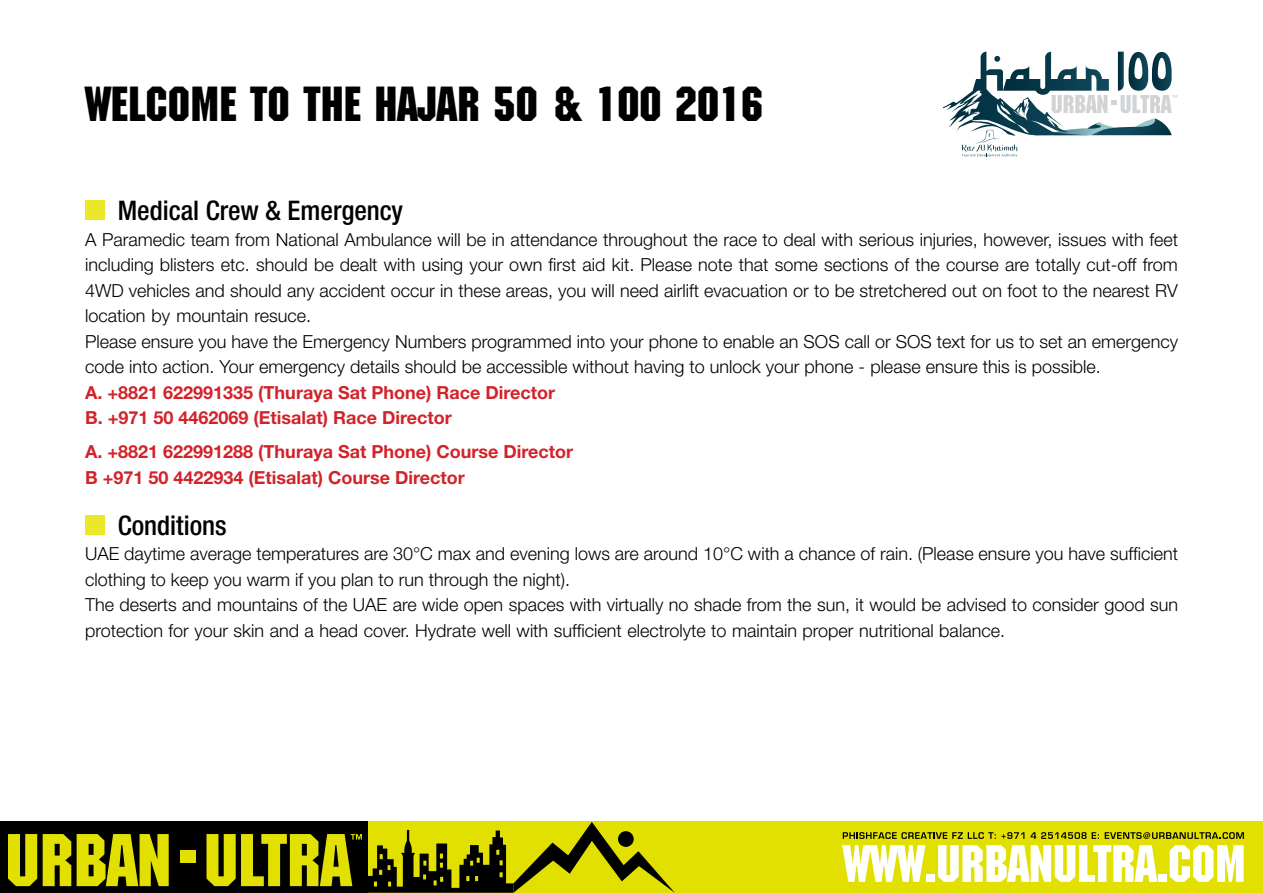
<style>
.page{position:relative;width:1263px;height:893px;background:#fff}
.page>*{position:absolute;margin:0;border:0;box-sizing:border-box;transform-origin:0 0}
.t1{font:48px "Machine";color:#000}
.t2{font:500 condensed 27px "Helvetica Neue";color:#000}
.t3{font:300 18px/25.5px "Helvetica Neue";color:#000}
.t4{font:700 18px/25.5px "Helvetica Neue";color:#d2232a}
</style>
<div class="page">
<div style="left:367px;top:821px;width:896px;height:72px;background:#e2e000"></div>
<div style="left:0;top:821px;width:367px;height:72px;background:#000"></div>
<svg style="left:842px;top:845px;width:83px;height:37px"></svg>
<div style="left:926px;top:875px;width:9px;height:7px;background:#fff"></div>
<svg style="left:938px;top:845px;width:219px;height:37px"></svg>
<div style="left:1158px;top:875px;width:8px;height:7px;background:#fff"></div>
<svg style="left:1170px;top:845px;width:73px;height:37px"></svg>
<svg style="left:843px;top:832px;width:181px;height:7px"></svg>
<svg style="left:1031px;top:832px;width:68px;height:7px"></svg>
<svg style="left:1105px;top:832px;width:139px;height:7px"></svg>
<svg style="left:8px;top:834px;width:29px;height:52px"></svg>
<svg style="left:43px;top:834px;width:28px;height:52px"></svg>
<svg style="left:77px;top:834px;width:92px;height:52px"></svg>
<div style="left:180px;top:850px;width:15px;height:13px;background:#e2e000"></div>
<svg style="left:206px;top:822px;width:469px;height:71px"></svg>
<svg style="left:943px;top:52px;width:234px;height:105px"></svg>
<div style="left:85px;top:200px;width:20px;height:20px;background:#ebe72a"></div>
<div style="left:85px;top:515px;width:20px;height:20px;background:#ebe72a"></div>
<h1 class="t1" style="left:85px;top:76px;width:680px">WELCOME TO THE HAJAR 50 &amp; 100 2016</h1>
<h2 class="t2" style="left:118px;top:195px;width:287px">Medical Crew &amp; Emergency</h2>
<p class="t3" style="left:85px;top:226px;width:1094px">A Paramedic team from National Ambulance will be in attendance throughout the race to deal with serious injuries, however, issues with feet including blisters etc. should be dealt with using your own first aid kit. Please note that some sections of the course are totally cut-off from 4WD vehicles and should any accident occur in these areas, you will need airlift evacuation or to be stretchered out on foot to the nearest RV location by mountain resuce.<br>Please ensure you have the Emergency Numbers programmed into your phone to enable an SOS call or SOS text for us to set an emergency code into action. Your emergency details should be accessible without having to unlock your phone - please ensure this is possible.</p>
<p class="t4" style="left:85px;top:379px;width:471px">A. +8821 622991335 (Thuraya Sat Phone) Race Director<br>B. +971 50 4462069 (Etisalat) Race Director</p>
<p class="t4" style="left:85px;top:439px;width:489px">A. +8821 622991288 (Thuraya Sat Phone) Course Director<br>B +971 50 4422934 (Etisalat) Course Director</p>
<h2 class="t2" style="left:118px;top:509px;width:110px">Conditions</h2>
<p class="t3" style="left:85px;top:541px;width:1094px">UAE daytime average temperatures are 30°C max and evening lows are around 10°C with a chance of rain. (Please ensure you have sufficient clothing to keep you warm if you plan to run through the night).<br>The deserts and mountains of the UAE are wide open spaces with virtually no shade from the sun, it would be advised to consider good sun protection for your skin and a head cover. Hydrate well with sufficient electrolyte to maintain proper nutritional balance.</p>
</div>
